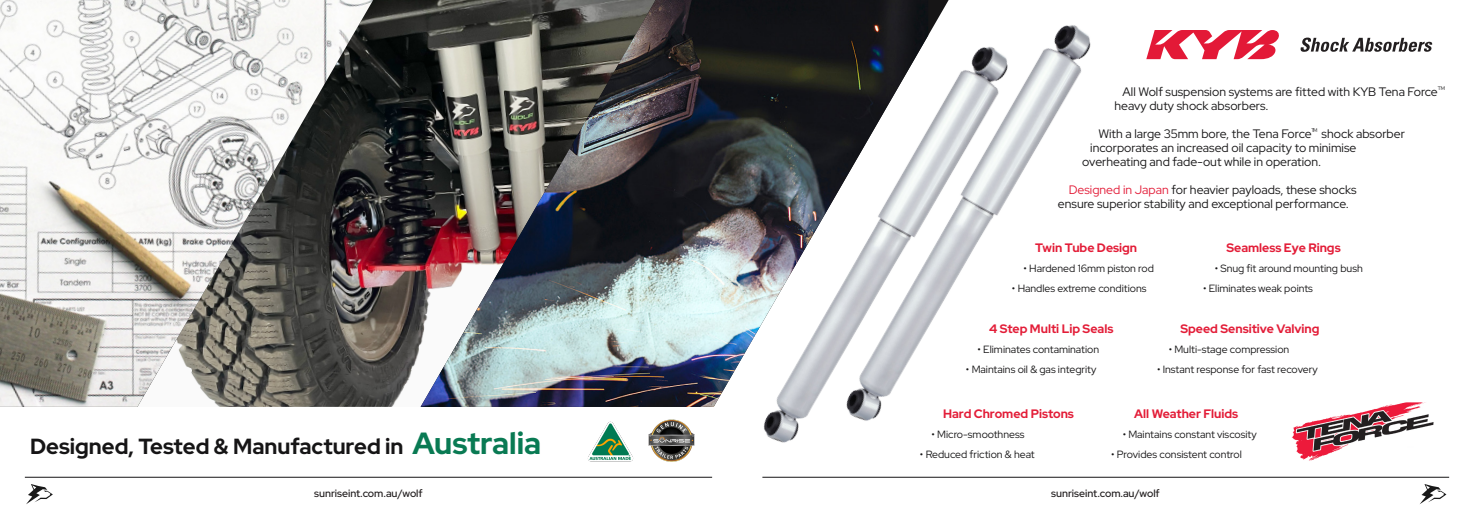
<style>
.page{position:relative;width:1474px;height:521px;background:#fff}
.page>*{position:absolute;margin:0;border:0;box-sizing:border-box;transform-origin:0 0}
.t1{font:700 21.88px "Red Hat Display";color:#161516}
.t2{font:12.25px/14px "Red Hat Display";color:#161516}
.t3{font:700 12.25px "Red Hat Display";color:#e31d38}
.t4{font:10.5px "Red Hat Display";color:#161516}
.t5{font:500 10.5px "Red Hat Display";color:#231f20}
.t6{font:5.08px "Red Hat Display";color:#161516}
.s1{font-size:30.62px;color:#097a53}
.s2{color:#e31d39}
</style>
<div class="page">
<img style="left:373px;top:0;width:47px;height:407px">
<img style="left:420px;top:0;width:508px;height:407px">
<svg style="left:1146px;top:30px;width:132px;height:29px"></svg>
<img style="left:0;top:0;width:373px;height:407px">
<img style="left:588px;top:421px;width:46px;height:41px">
<img style="left:648px;top:419px;width:47px;height:43px">
<img style="left:1291px;top:402px;width:143px;height:59px">
<hr style="left:762px;top:477px;width:686px;height:1px;background:#161516">
<svg style="left:1420px;top:484px;width:26px;height:20px"></svg>
<svg style="left:1300px;top:38px;width:132px;height:14px"></svg>
<hr style="left:25px;top:477px;width:687px;height:1px;background:#161516">
<svg style="left:26px;top:484px;width:27px;height:20px"></svg>
<img style="left:735px;top:23px;width:82px;height:420px">
<img style="left:817px;top:1px;width:274px;height:420px">
<p class="t1" style="left:30px;top:432px;width:512px">Designed, Tested &amp; Manufactured in <span class="s1">Australia</span></p>
<p class="t2" style="left:1122px;top:84px;width:317px">All Wolf suspension systems are fitted with KYB Tena Force</p>
<p class="t6" style="left:1437px;top:85px;width:9px">TM</p>
<p class="t2" style="left:1114px;top:98px;width:155px">heavy duty shock absorbers.</p>
<p class="t2" style="left:1098px;top:126px;width:215px">With a large 35mm bore, the Tena Force</p>
<p class="t6" style="left:1311px;top:127px;width:8px">TM</p>
<p class="t2" style="left:1321px;top:126px;width:85px">shock absorber</p>
<p class="t2" style="left:1090px;top:140px;width:268px">incorporates an increased oil capacity to minimise</p>
<p class="t2" style="left:1082px;top:154px;width:240px">overheating and fade-out while in operation.</p>
<p class="t2" style="left:1057px;top:182px;width:300px;text-indent:11px"><span class="s2">Designed in Japan</span> for heavier payloads, these shocks ensure superior stability and exceptional performance.</p>
<p class="t3" style="left:1035px;top:240px;width:103px">Twin Tube Design</p>
<p class="t4" style="left:1023px;top:262px;width:132px">• Hardened 16mm piston rod</p>
<p class="t4" style="left:1012px;top:282px;width:136px">• Handles extreme conditions</p>
<p class="t3" style="left:989px;top:320px;width:126px">4 Step Multi Lip Seals</p>
<p class="t4" style="left:977px;top:342px;width:123px">• Eliminates contamination</p>
<p class="t4" style="left:966px;top:362px;width:132px">• Maintains oil &amp; gas integrity</p>
<p class="t3" style="left:943px;top:405px;width:132px">Hard Chromed Pistons</p>
<p class="t4" style="left:931px;top:427px;width:94px">• Micro-smoothness</p>
<p class="t4" style="left:920px;top:447px;width:116px">• Reduced friction &amp; heat</p>
<p class="t3" style="left:1226px;top:240px;width:116px">Seamless Eye Rings</p>
<p class="t4" style="left:1214px;top:262px;width:149px">• Snug fit around mounting bush</p>
<p class="t4" style="left:1203px;top:282px;width:111px">• Eliminates weak points</p>
<p class="t3" style="left:1180px;top:320px;width:141px">Speed Sensitive Valving</p>
<p class="t4" style="left:1168px;top:342px;width:122px">• Multi-stage compression</p>
<p class="t4" style="left:1157px;top:362px;width:162px">• Instant response for fast recovery</p>
<p class="t3" style="left:1134px;top:405px;width:105px">All Weather Fluids</p>
<p class="t4" style="left:1122px;top:427px;width:136px">• Maintains constant viscosity</p>
<p class="t4" style="left:1111px;top:447px;width:132px">• Provides consistent control</p>
<p class="t5" style="left:314px;top:487px;width:110px">sunriseint.com.au/wolf</p>
<p class="t5" style="left:1051px;top:487px;width:110px">sunriseint.com.au/wolf</p>
</div>
